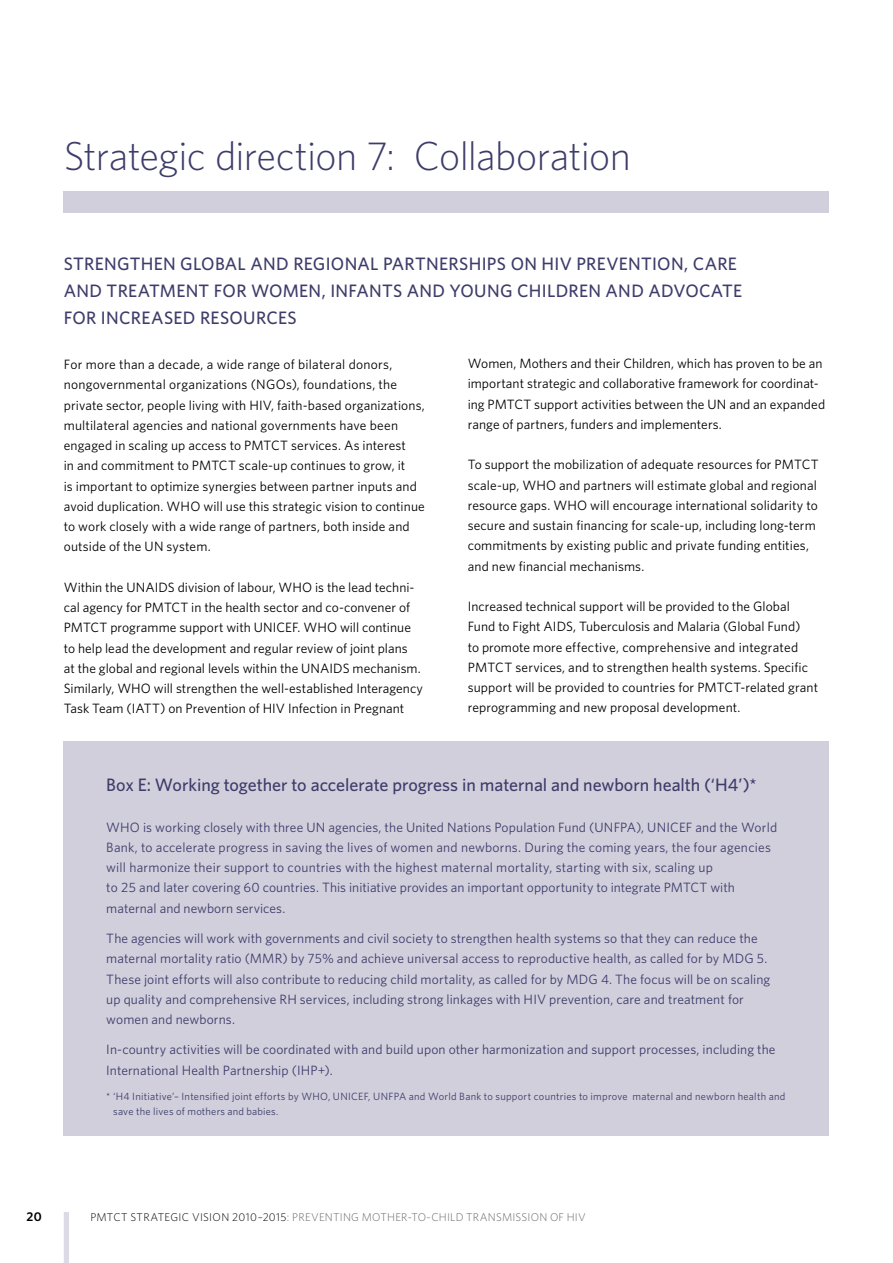
<style>
.page{position:relative;width:893px;height:1263px;background:#fff}
.page>*{position:absolute;margin:0;border:0;box-sizing:border-box;transform-origin:0 0}
.t1{font:300 40.5px "Whitney HTF";letter-spacing:-.015em;color:#3d3c6a}
.t2{font:500 18px/27px "Whitney HTF";letter-spacing:.015em;color:#3d3c6a}
.t3{font:13.5px/20.2px "Whitney HTF";letter-spacing:.005em;color:#000}
.t4{font:13.5px/20.2px "Whitney HTF";letter-spacing:.01em;color:#3d3c6a}
.t5{font:600 12.75px "Whitney HTF";color:#000}
.t6{font:300 11.25px "Whitney HTF";letter-spacing:.025em;color:#646567}
.t7{font:10.5px/15px "Whitney HTF";letter-spacing:.025em;color:#3d3c6a}
.s1{color:#000}
</style>
<div class="page">
<div style="left:64px;top:1212px;width:5px;height:51px;background:#dcdae5"></div>
<div style="left:64px;top:741px;width:765px;height:394px;background:#d1cfdc"></div>
<div style="left:64px;top:191px;width:765px;height:22px;background:#d1cfdc"></div>
<h1 class="t1" style="left:64px;top:141px;width:569px">Strategic direction 7: Collaboration</h1>
<h2 class="t2" style="left:64px;top:251px;width:680px">STRENGTHEN GLOBAL AND REGIONAL PARTNERSHIPS ON HIV PREVENTION, CARE<br>AND TREATMENT FOR WOMEN, INFANTS AND YOUNG CHILDREN AND ADVOCATE<br>FOR INCREASED RESOURCES</h2>
<p class="t3" style="left:64px;top:355px;width:363px">For more than a decade, a wide range of bilateral donors, nongovernmental organizations (NGOs), foundations, the private sector, people living with HIV, faith-based organizations, multilateral agencies and national governments have been engaged in scaling up access to PMTCT services. As interest<br>in and commitment to PMTCT scale-up continues to grow, it<br>is important to optimize synergies between partner inputs and avoid duplication. WHO will use this strategic vision to continue to work closely with a wide range of partners, both inside and outside of the UN system.</p>
<p class="t3" style="left:64px;top:578px;width:361px">Within the UNAIDS division of labour, WHO is the lead techni&shy;cal agency for PMTCT in the health sector and co-convener of PMTCT programme support with UNICEF. WHO will continue to help lead the development and regular review of joint plans<br>at the global and regional levels within the UNAIDS mechanism.<br>Similarly, WHO will strengthen the well-established Interagency Task Team (IATT) on Prevention of HIV Infection in Pregnant</p>
<p class="t3" style="left:468px;top:354px;width:359px">Women, Mothers and their Children, which has proven to be an important strategic and collaborative framework for coordinat&shy;ing PMTCT support activities between the UN and an expanded range of partners, funders and implementers.</p>
<p class="t3" style="left:468px;top:455px;width:352px">To support the mobilization of adequate resources for PMTCT scale-up, WHO and partners will estimate global and regional resource gaps. WHO will encourage international solidarity to secure and sustain financing for scale-up, including long-term commitments by existing public and private funding entities, and new financial mechanisms.</p>
<p class="t3" style="left:468px;top:597px;width:352px">Increased technical support will be provided to the Global Fund to Fight AIDS, Tuberculosis and Malaria (Global Fund)<br>to promote more effective, comprehensive and integrated PMTCT services, and to strengthen health systems. Specific support will be provided to countries for PMTCT-related grant reprogramming and new proposal development.</p>
<h2 class="t2" style="left:106px;top:773px;width:652px">Box E: Working together to accelerate progress in maternal and newborn health (‘H4’)*</h2>
<p class="t4" style="left:106px;top:818px;width:672px">WHO is working closely with three UN agencies, the United Nations Population Fund (UNFPA), UNICEF and the World Bank, to accelerate progress in saving the lives of women and newborns. During the coming years, the four agencies will harmonize their support to countries with the highest maternal mortality, starting with six, scaling up<br>to 25 and later covering 60 countries. This initiative provides an important opportunity to integrate PMTCT with maternal and newborn services.</p>
<p class="t4" style="left:106px;top:929px;width:665px">The agencies will work with governments and civil society to strengthen health systems so that they can reduce the maternal mortality ratio (MMR) by 75% and achieve universal access to reproductive health, as called for by MDG 5.<br>These joint efforts will also contribute to reducing child mortality, as called for by MDG 4. The focus will be on scaling up quality and comprehensive RH services, including strong linkages with HIV prevention, care and treatment for women and newborns.</p>
<p class="t4" style="left:106px;top:1041px;width:671px">In-country activities will be coordinated with and build upon other harmonization and support processes, including the<br>International Health Partnership (IHP+).</p>
<p class="t7" style="left:113px;top:1089px;width:674px;text-indent:-7px">* ‘H4 Initiative’– Intensified joint efforts by WHO, UNICEF, UNFPA and World Bank to support countries to improve maternal and newborn health and save the lives of mothers and babies.</p>
<p class="t5" style="left:27px;top:1212px;width:17px">20</p>
<p class="t6" style="left:90px;top:1213px;width:497px"><span class="s1">PMTCT STRATEGIC VISION 2010–2015</span>: PREVENTING MOTHER-TO-CHILD TRANSMISSION OF HIV</p>
</div>
